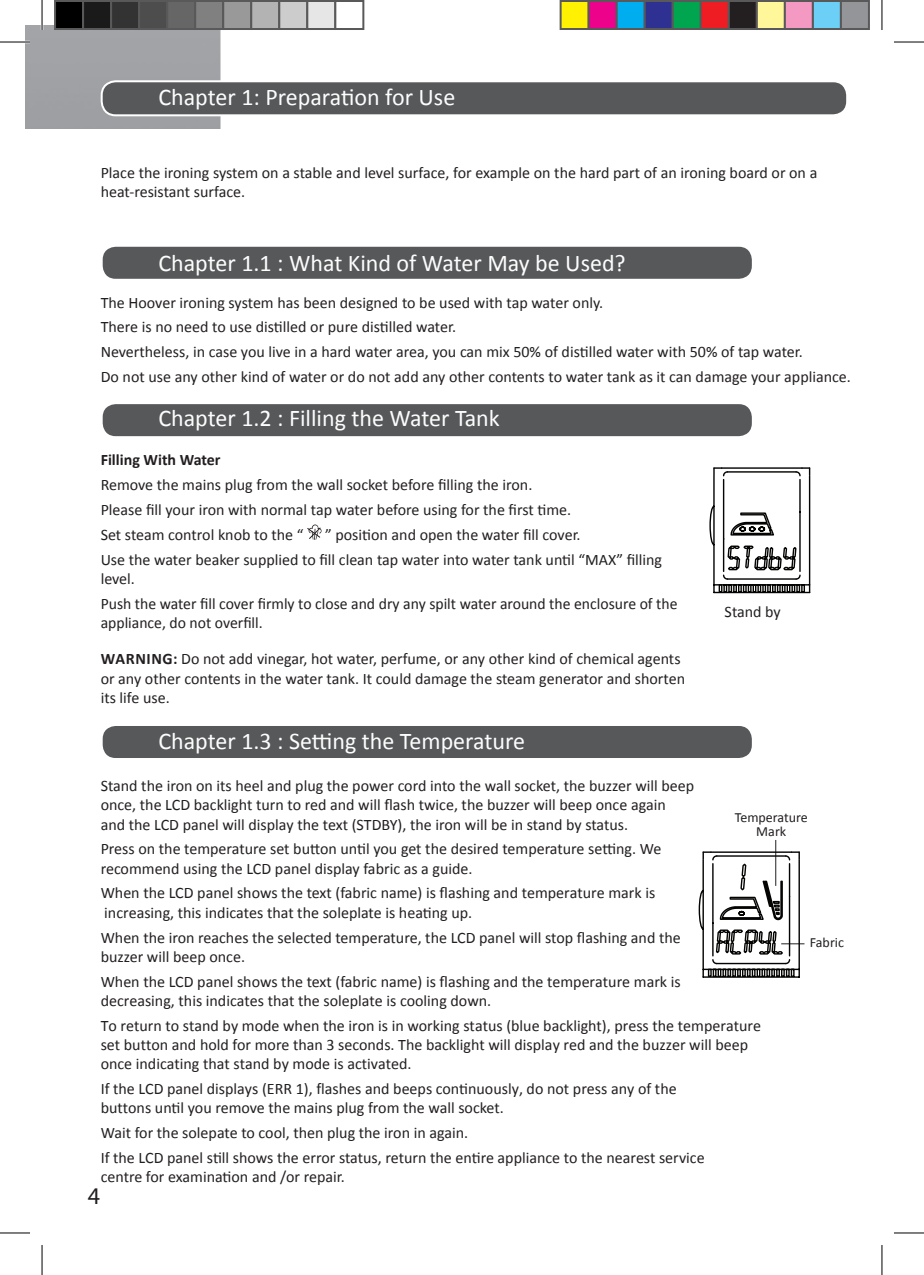
<style>
.page{position:relative;width:924px;height:1275px;background:#fff}
.page>*{position:absolute;margin:0;border:0;box-sizing:border-box;transform-origin:0 0}
.t1{font:24px "Calibri";color:#fdfdfd}
.t2{font:24px "Myriad Pro";color:#231f20}
.t3{font:16px/19.2px "Calibri";color:#231f20}
.t4{font:700 16px "Calibri";color:#231f20}
.t5{font:14px/13.6px "Calibri";color:#231f20;text-align:center}
.s1{font-weight:700}
</style>
<div class="page">
<img style="left:25px;top:25px;width:819px;height:104px">
<div style="left:102px;top:81px;width:744px;height:34px;background:#57585a;border-radius:14px"></div>
<div style="left:101px;top:80px;width:746px;height:36px;border:2px solid #fff;border-radius:14px"></div>
<div style="left:102px;top:246px;width:650px;height:34px;background:#57585a;border-radius:14px"></div>
<div style="left:101px;top:245px;width:652px;height:36px;border:2px solid #fff;border-radius:14px"></div>
<div style="left:102px;top:403px;width:650px;height:34px;background:#57585a;border-radius:14px"></div>
<div style="left:101px;top:402px;width:652px;height:36px;border:2px solid #fff;border-radius:14px"></div>
<div style="left:102px;top:725px;width:650px;height:34px;background:#57585a;border-radius:14px"></div>
<div style="left:101px;top:724px;width:652px;height:36px;border:2px solid #fff;border-radius:14px"></div>
<svg style="left:307px;top:524px;width:14px;height:16px"></svg>
<svg style="left:709px;top:467px;width:101px;height:127px"></svg>
<hr style="left:774px;top:840px;width:1px;height:46px;background:#231f20">
<svg style="left:698px;top:850px;width:106px;height:128px"></svg>
<hr style="left:0;top:41px;width:30px;height:2px;background:#fff">
<hr style="left:41px;top:0;width:2px;height:30px;background:#fff">
<hr style="left:0;top:42px;width:30px;height:1px;background:#000">
<hr style="left:893px;top:42px;width:30px;height:1px;background:#000">
<hr style="left:0;top:1232px;width:30px;height:1px;background:#000">
<hr style="left:893px;top:1232px;width:30px;height:1px;background:#000">
<hr style="left:42px;top:0;width:1px;height:30px;background:#000">
<hr style="left:42px;top:1245px;width:1px;height:30px;background:#000">
<hr style="left:881px;top:0;width:1px;height:30px;background:#000">
<hr style="left:881px;top:1245px;width:1px;height:30px;background:#000">
<div style="left:55px;top:1px;width:28px;height:28px;background:#000"></div>
<div style="left:54px;top:0;width:30px;height:30px;border:2px solid #595959"></div>
<div style="left:83px;top:1px;width:28px;height:28px;background:#1a1a1a"></div>
<div style="left:82px;top:0;width:30px;height:30px;border:2px solid #595959"></div>
<div style="left:111px;top:1px;width:28px;height:28px;background:#333"></div>
<div style="left:110px;top:0;width:30px;height:30px;border:2px solid #595959"></div>
<div style="left:139px;top:1px;width:28px;height:28px;background:#4d4d4d"></div>
<div style="left:138px;top:0;width:30px;height:30px;border:2px solid #595959"></div>
<div style="left:167px;top:1px;width:28px;height:28px;background:#666"></div>
<div style="left:166px;top:0;width:30px;height:30px;border:2px solid #595959"></div>
<div style="left:195px;top:1px;width:28px;height:28px;background:#808080"></div>
<div style="left:194px;top:0;width:30px;height:30px;border:2px solid #595959"></div>
<div style="left:223px;top:1px;width:28px;height:28px;background:#999"></div>
<div style="left:222px;top:0;width:30px;height:30px;border:2px solid #595959"></div>
<div style="left:251px;top:1px;width:28px;height:28px;background:#b3b3b3"></div>
<div style="left:250px;top:0;width:30px;height:30px;border:2px solid #595959"></div>
<div style="left:279px;top:1px;width:28px;height:28px;background:#ccc"></div>
<div style="left:278px;top:0;width:30px;height:30px;border:2px solid #595959"></div>
<div style="left:307px;top:1px;width:28px;height:28px;background:#e6e6e6"></div>
<div style="left:306px;top:0;width:30px;height:30px;border:2px solid #595959"></div>
<div style="left:335px;top:1px;width:28px;height:28px;background:#fff"></div>
<div style="left:334px;top:0;width:30px;height:30px;border:2px solid #595959"></div>
<div style="left:560px;top:1px;width:28px;height:28px;background:#fff101"></div>
<div style="left:559px;top:0;width:30px;height:30px;border:2px solid #595959"></div>
<div style="left:588px;top:1px;width:28px;height:28px;background:#ed028c"></div>
<div style="left:587px;top:0;width:30px;height:30px;border:2px solid #595959"></div>
<div style="left:616px;top:1px;width:28px;height:28px;background:#00aeef"></div>
<div style="left:615px;top:0;width:30px;height:30px;border:2px solid #595959"></div>
<div style="left:644px;top:1px;width:28px;height:28px;background:#2e3092"></div>
<div style="left:643px;top:0;width:30px;height:30px;border:2px solid #595959"></div>
<div style="left:672px;top:1px;width:28px;height:28px;background:#00a54f"></div>
<div style="left:671px;top:0;width:30px;height:30px;border:2px solid #595959"></div>
<div style="left:700px;top:1px;width:28px;height:28px;background:#ee1d23"></div>
<div style="left:699px;top:0;width:30px;height:30px;border:2px solid #595959"></div>
<div style="left:728px;top:1px;width:28px;height:28px;background:#231f20"></div>
<div style="left:727px;top:0;width:30px;height:30px;border:2px solid #595959"></div>
<div style="left:756px;top:1px;width:28px;height:28px;background:#fff79a"></div>
<div style="left:755px;top:0;width:30px;height:30px;border:2px solid #595959"></div>
<div style="left:784px;top:1px;width:28px;height:28px;background:#f499c2"></div>
<div style="left:783px;top:0;width:30px;height:30px;border:2px solid #595959"></div>
<div style="left:812px;top:1px;width:28px;height:28px;background:#6bcff6"></div>
<div style="left:811px;top:0;width:30px;height:30px;border:2px solid #595959"></div>
<div style="left:840px;top:1px;width:28px;height:28px;background:#939598"></div>
<div style="left:839px;top:0;width:30px;height:30px;border:2px solid #595959"></div>
<h1 class="t1" style="left:158px;top:82px;width:298px">Chapter 1: Preparation for Use</h1>
<p class="t3" style="left:101px;top:163px;width:717px">Place the ironing system on a stable and level surface, for example on the hard part of an ironing board or on a heat-resistant surface.</p>
<h1 class="t1" style="left:158px;top:247px;width:468px">Chapter 1.1 : What Kind of Water May be Used?</h1>
<p class="t3" style="left:101px;top:290px;width:751px;line-height:24.8px">The Hoover ironing system has been designed to be used with tap water only.<br>There is no need to use distilled or pure distilled water.<br>Nevertheless, in case you live in a hard water area, you can mix 50% of distilled water with 50% of tap water.<br>Do not use any other kind of water or do not add any other contents to water tank as it can damage your appliance.</p>
<h1 class="t1" style="left:158px;top:403px;width:343px">Chapter 1.2 : Filling the Water Tank</h1>
<p class="t4" style="left:101px;top:449px;width:121px">Filling With Water</p>
<p class="t3" style="left:101px;top:472px;width:472px;line-height:24.8px">Remove the mains plug from the wall socket before filling the iron.<br>Please fill your iron with normal tap water before using for the first time.<br>Set steam control knob to the “</p>
<p class="t3" style="left:101px;top:522px;width:562px;line-height:24.8px;text-indent:224px">” position and open the water fill cover.<br>Use the water beaker supplied to fill clean tap water into water tank until “MAX” filling</p>
<p class="t3" style="left:101px;top:566px;width:578px;line-height:24.8px">level.<br>Push the water fill cover firmly to close and dry any spilt water around the enclosure of the</p>
<p class="t3" style="left:101px;top:613px;width:163px">appliance, do not overfill.</p>
<p class="t3" style="left:101px;top:649px;width:585px"><span class="s1">Warning:</span> Do not add vinegar, hot water, perfume, or any other kind of chemical agents or any other contents in the water tank. It could damage the steam generator and shorten its life use.</p>
<h1 class="t1" style="left:158px;top:726px;width:368px">Chapter 1.3 : Setting the Temperature</h1>
<p class="t3" style="left:724px;top:602px;width:58px">Stand by</p>
<p class="t3" style="left:101px;top:776px;width:595px">Stand the iron on its heel and plug the power cord into the wall socket, the buzzer will beep once, the LCD backlight turn to red and will flash twice, the buzzer will beep once again and the LCD panel will display the text (STDBY), the iron will be in stand by status.</p>
<p class="t3" style="left:101px;top:839px;width:562px">Press on the temperature set button until you get the desired temperature setting. We recommend using the LCD panel display fabric as a guide.</p>
<p class="t3" style="left:101px;top:883px;width:556px">When the LCD panel shows the text (fabric name) is flashing and temperature mark is increasing, this indicates that the soleplate is heating up.</p>
<p class="t3" style="left:101px;top:927px;width:581px">When the iron reaches the selected temperature, the LCD panel will stop flashing and the buzzer will beep once.</p>
<p class="t3" style="left:101px;top:971px;width:581px">When the LCD panel shows the text (fabric name) is flashing and the temperature mark is decreasing, this indicates that the soleplate is cooling down.</p>
<p class="t3" style="left:101px;top:1015px;width:661px">To return to stand by mode when the iron is in working status (blue backlight), press the temperature set button and hold for more than 3 seconds. The backlight will display red and the buzzer will beep once indicating that stand by mode is activated.</p>
<p class="t3" style="left:101px;top:1078px;width:577px">If the LCD panel displays (ERR 1), flashes and beeps continuously, do not press any of the buttons until you remove the mains plug from the wall socket.</p>
<p class="t3" style="left:101px;top:1120px;width:605px;line-height:24.8px">Wait for the solepate to cool, then plug the iron in again.<br>If the LCD panel still shows the error status, return the entire appliance to the nearest service</p>
<p class="t3" style="left:101px;top:1167px;width:245px">centre for examination and /or repair.</p>
<p class="t5" style="left:734px;top:810px;width:74px">Temperature<br>Mark</p>
<p class="t5" style="left:809px;top:936px;width:36px">Fabric</p>
<h1 class="t2" style="left:88px;top:1180px;width:14px">4</h1>
</div>
